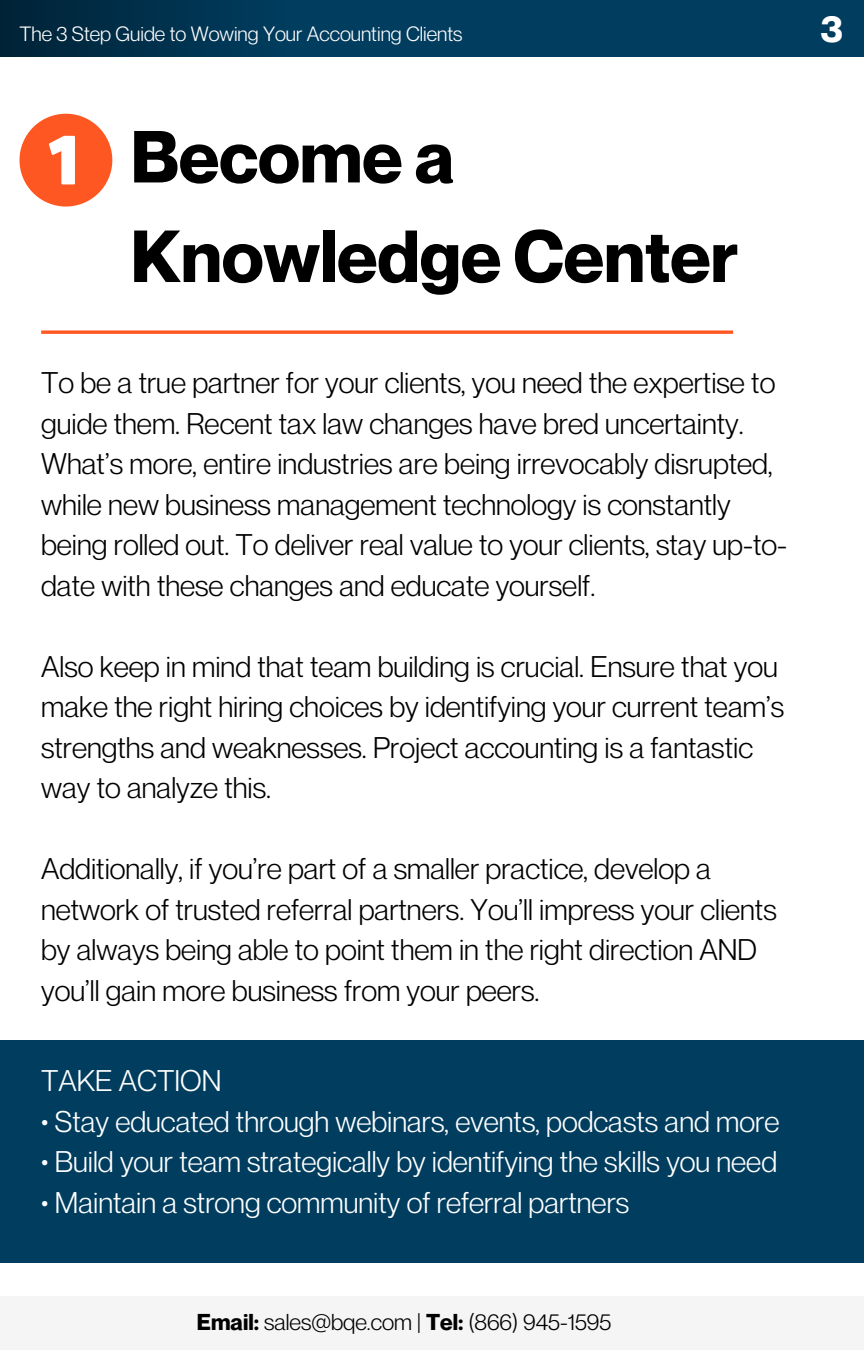
<style>
.page{position:relative;width:864px;height:1350px;background:#fff}
.page>*{position:absolute;margin:0;border:0;box-sizing:border-box;transform-origin:0 0}
.t1{font:700 72px/99.5px "Neue Montreal";color:#000}
.t2{font:700 36.9px "Neue Montreal";color:#fff}
.t3{font:29.25px/40.5px "Neue Montreal";color:#000}
.t4{font:29.25px "Neue Montreal";color:#fff}
.t5{font:22.5px "Neue Montreal";color:#000}
.t6{font:20.25px "Neue Montreal";color:#fff}
.s1{font-weight:700}
</style>
<div class="page">
<div style="left:0;top:1297px;width:864px;height:53px;background:#f5f5f5"></div>
<svg style="left:0;top:0;width:864px;height:57px;background:#003857"></svg>
<svg style="left:20px;top:114px;width:92px;height:93px"></svg>
<svg style="left:41px;top:330px;width:692px;height:4px;background:#ff7044"></svg>
<div style="left:0;top:1040px;width:864px;height:223px;background:#003d5f"></div>
<p class="t6" style="left:20px;top:22px;width:445px">The 3 Step Guide to Wowing Your Accounting Clients</p>
<p class="t2" style="left:821px;top:6px;width:24px">3</p>
<h1 class="t1" style="left:131px;top:106px;width:609px">Become a<br>Knowledge Center</h1>
<p class="t3" style="left:41px;top:362px;width:747px">To be a true partner for your clients, you need the expertise to guide them. Recent tax law changes have bred uncertainty.<br>What’s more, entire industries are being irrevocably disrupted, while new business management technology is constantly being rolled out. To deliver real value to your clients, stay up-to&shy;date with these changes and educate yourself.</p>
<p class="t3" style="left:41px;top:646px;width:745px">Also keep in mind that team building is crucial. Ensure that you make the right hiring choices by identifying your current team’s strengths and weaknesses. Project accounting is a fantastic way to analyze this.</p>
<p class="t3" style="left:41px;top:848px;width:737px">Additionally, if you’re part of a smaller practice, develop a network of trusted referral partners. You’ll impress your clients by always being able to point them in the right direction AND you’ll gain more business from your peers.</p>
<p class="t4" style="left:41px;top:1063px;width:182px">TAKE ACTION</p>
<p class="t4" style="left:41px;top:1103px;width:740px">• Stay educated through webinars, events, podcasts and more</p>
<p class="t4" style="left:41px;top:1144px;width:737px">• Build your team strategically by identifying the skills you need</p>
<p class="t4" style="left:41px;top:1184px;width:590px">• Maintain a strong community of referral partners</p>
<p class="t5" style="left:197px;top:1308px;width:416px"><span class="s1">Email:</span> sales@bqe.com | <span class="s1">Tel:</span> (866) 945-1595</p>
</div>
